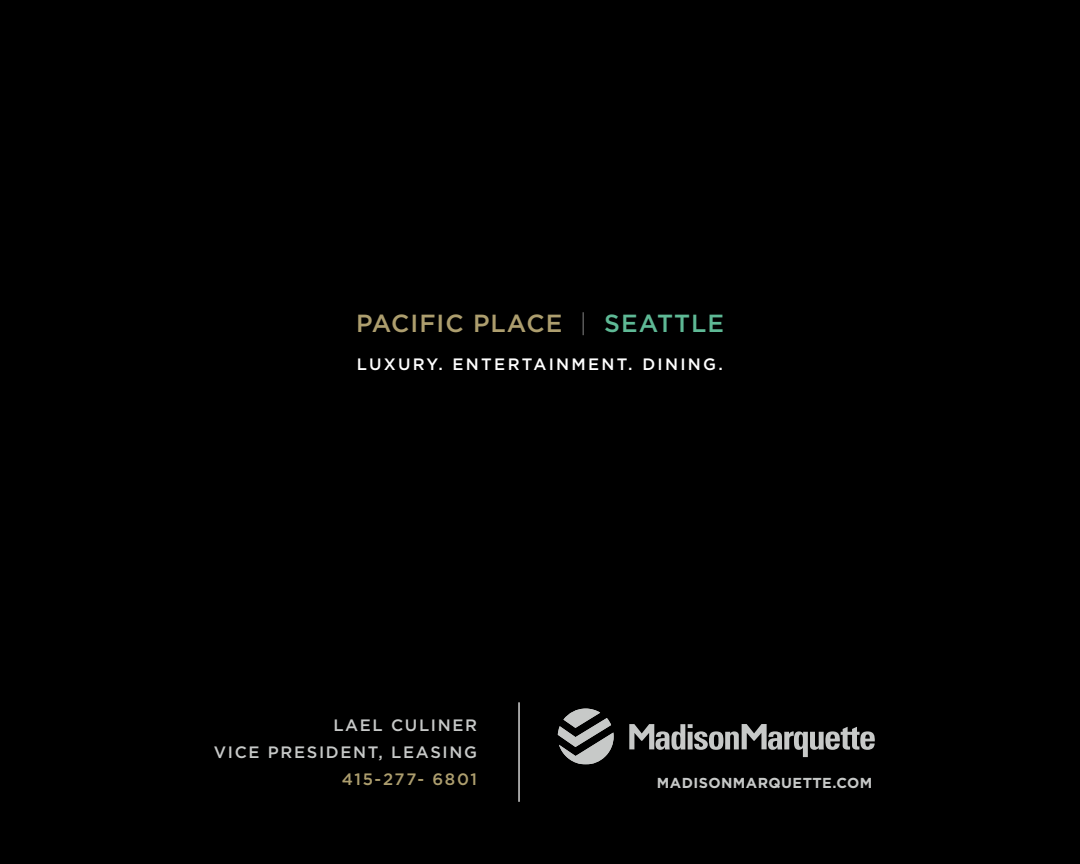
<style>
.page{position:relative;width:1080px;height:864px;background:#000}
.page>*{position:absolute;margin:0;border:0;box-sizing:border-box;transform-origin:0 0}
.t1{font:500 24.75px "Gotham HTF";letter-spacing:.04em;color:#ad9e6e}
.t2{font:500 16.5px/27px "Gotham HTF";letter-spacing:.1em;color:#c7c9c8;text-align:right}
.t3{font:500 16.5px "Gotham HTF";letter-spacing:.14em;color:#fff}
.t4{font:500 16.5px "Gotham HTF";letter-spacing:.1em;color:#ad9e6e}
.t5{font:700 14.4px "Gotham HTF";letter-spacing:.03em;color:#c7c9c8}
.s1{font-weight:100;color:#fff}
.s2{color:#5eb995}
</style>
<div class="page">
<svg style="left:629px;top:724px;width:246px;height:33px"></svg>
<svg style="left:558px;top:709px;width:56px;height:55px"></svg>
<hr style="left:518px;top:702px;width:2px;height:100px;background:#fff">
<h1 class="t1" style="left:356px;top:309px;width:369px">PACIFIC PLACE <span class="s1">|</span> <span class="s2">SEATTLE</span></h1>
<p class="t3" style="left:357px;top:355px;width:368px">LUXURY. ENTERTAINMENT. DINING.</p>
<p class="t2" style="left:214px;top:711px;width:265px">LAEL CULINER<br>VICE PRESIDENT, LEASING</p>
<p class="t4" style="left:342px;top:769px;width:137px">415-277- 6801</p>
<p class="t5" style="left:657px;top:774px;width:217px">MADISONMARQUETTE.COM</p>
</div>
